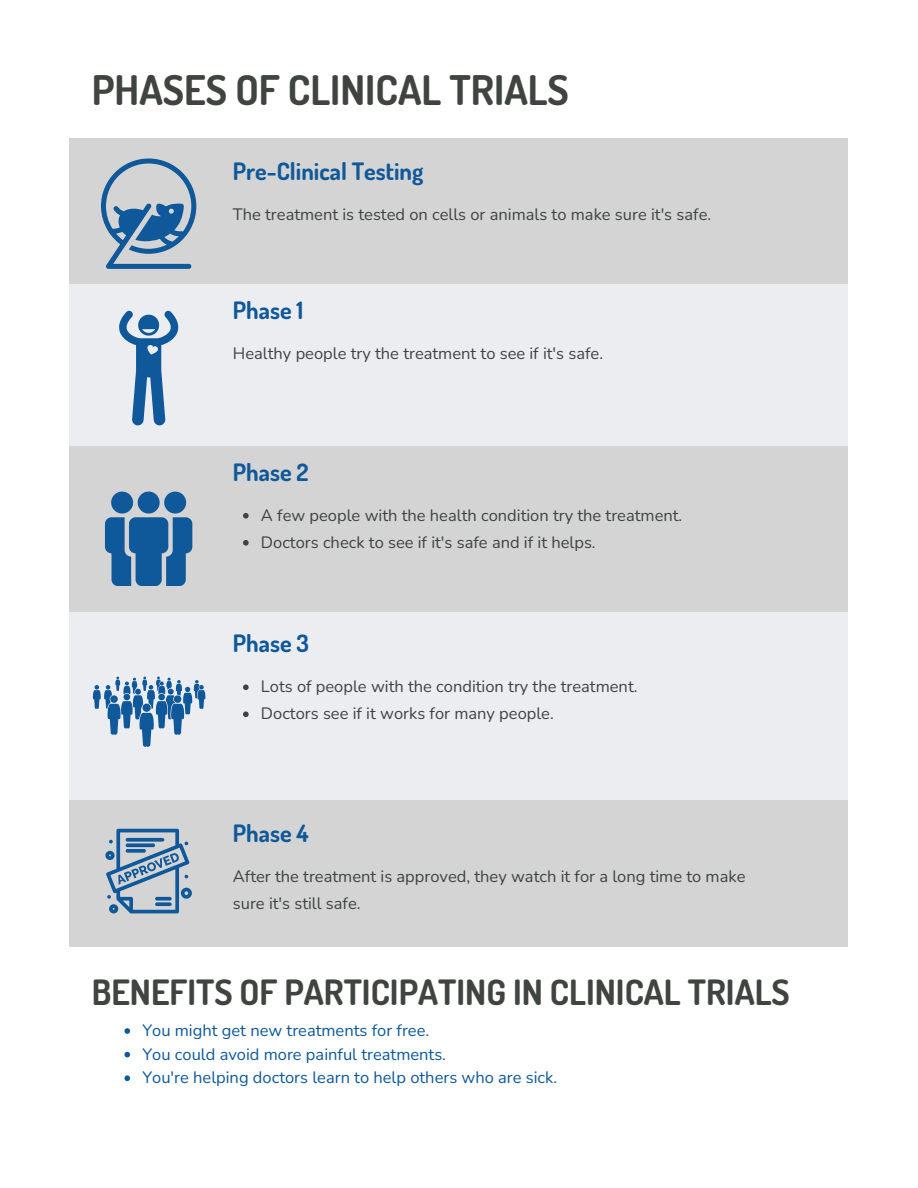
<style>
.page{position:relative;width:918px;height:1188px;background:#fff}
.page>*{position:absolute;margin:0;border:0;box-sizing:border-box;transform-origin:0 0}
.t1{font:700 40.95px "Dosis";color:#3f4440}
.t2{font:700 34.95px "Dosis";color:#3f4440}
.t3{font:700 24px "Dosis";color:#0f5899}
.t4{font:16.5px/27px "Nunito";color:#3f4440}
.t5{font:16.5px "Nunito";color:#0f5899}
</style>
<div class="page">
<div style="left:70px;top:138px;width:778px;height:146px;background:#d4d4d4"></div>
<div style="left:70px;top:800px;width:778px;height:146px;background:#d4d4d4"></div>
<div style="left:70px;top:611px;width:778px;height:189px;background:#ecedf1"></div>
<div style="left:70px;top:284px;width:778px;height:162px;background:#ecedf1"></div>
<div style="left:70px;top:446px;width:778px;height:165px;background:#d4d4d4"></div>
<svg style="left:101px;top:158px;width:95px;height:111px"></svg>
<svg style="left:119px;top:310px;width:60px;height:115px"></svg>
<svg style="left:105px;top:492px;width:87px;height:93px"></svg>
<svg style="left:93px;top:677px;width:113px;height:70px"></svg>
<svg style="left:105px;top:829px;width:87px;height:85px"></svg>
<svg style="left:155px;top:902px;width:17px;height:4px"></svg>
<svg style="left:155px;top:897px;width:17px;height:4px"></svg>
<svg style="left:243px;top:513px;width:6px;height:6px"></svg>
<svg style="left:243px;top:540px;width:6px;height:6px"></svg>
<svg style="left:243px;top:684px;width:6px;height:6px"></svg>
<svg style="left:243px;top:711px;width:6px;height:6px"></svg>
<svg style="left:124px;top:1028px;width:6px;height:6px"></svg>
<svg style="left:124px;top:1052px;width:6px;height:5px"></svg>
<svg style="left:124px;top:1075px;width:6px;height:6px"></svg>
<p class="t1" style="left:92px;top:62px;width:479px">PHASES OF CLINICAL TRIALS</p>
<p class="t3" style="left:233px;top:156px;width:192px">Pre-Clinical Testing</p>
<p class="t4" style="left:233px;top:201px;width:480px">The treatment is tested on cells or animals to make sure it's safe.</p>
<p class="t3" style="left:233px;top:294px;width:72px">Phase 1</p>
<p class="t4" style="left:233px;top:340px;width:372px">Healthy people try the treatment to see if it's safe.</p>
<p class="t3" style="left:233px;top:456px;width:77px">Phase 2</p>
<p class="t4" style="left:261px;top:502px;width:423px">A few people with the health condition try the treatment.</p>
<p class="t4" style="left:261px;top:529px;width:336px">Doctors check to see if it's safe and if it helps.</p>
<p class="t3" style="left:233px;top:628px;width:78px">Phase 3</p>
<p class="t4" style="left:261px;top:673px;width:378px">Lots of people with the condition try the treatment.</p>
<p class="t4" style="left:261px;top:700px;width:294px">Doctors see if it works for many people.</p>
<p class="t3" style="left:233px;top:818px;width:77px">Phase 4</p>
<p class="t4" style="left:233px;top:863px;width:514px">After the treatment is approved, they watch it for a long time to make sure it's still safe.</p>
<p class="t2" style="left:92px;top:969px;width:699px">BENEFITS OF PARTICIPATING IN CLINICAL TRIALS</p>
<p class="t5" style="left:142px;top:1019px;width:288px">You might get new treatments for free.</p>
<p class="t5" style="left:142px;top:1043px;width:305px">You could avoid more painful treatments.</p>
<p class="t5" style="left:142px;top:1067px;width:416px">You're helping doctors learn to help others who are sick.</p>
</div>
